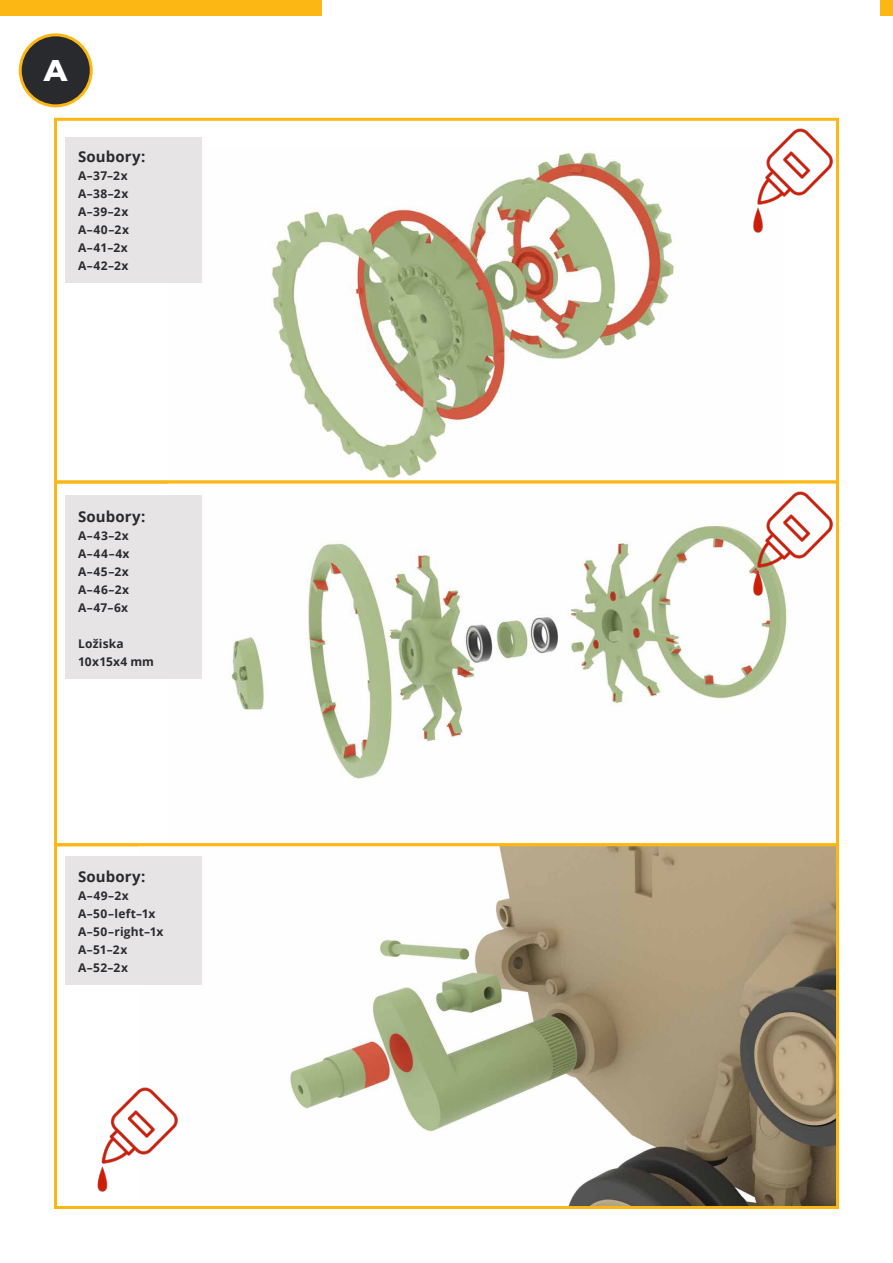
<style>
.page{position:relative;width:893px;height:1263px;background:#fff}
.page>*{position:absolute;margin:0;border:0;box-sizing:border-box;transform-origin:0 0}
.t1{font:800 30px "Montserrat";color:#fff}
.t2{font:700 15px "Open Sans";letter-spacing:.01em;color:#292a2e}
.t3{font:700 12px/18px "Open Sans";letter-spacing:.03em;color:#292a2e;text-align:justify}
</style>
<div class="page">
<div style="left:20px;top:35px;width:71px;height:71px;background:#292a2e;border-radius:50%"></div>
<div style="left:19px;top:33px;width:74px;height:74px;border:3px solid #fdb714;border-radius:50%"></div>
<div style="left:880px;top:0;width:13px;height:16px;background:#fdb714"></div>
<img style="left:272px;top:147px;width:404px;height:332px">
<div style="left:54px;top:118px;width:785px;height:365px;border:3px solid #fdb714"></div>
<div style="left:65px;top:138px;width:137px;height:145px;background:#e6e4e5"></div>
<img style="left:711px;top:121px;width:128px;height:127px">
<img style="left:231px;top:525px;width:560px;height:254px">
<div style="left:54px;top:480px;width:785px;height:366px;border:3px solid #fdb714"></div>
<img style="left:139px;top:847px;width:696px;height:358px">
<div style="left:54px;top:843px;width:785px;height:366px;border:3px solid #fdb714"></div>
<div style="left:65px;top:495px;width:137px;height:184px;background:#e6e4e5"></div>
<div style="left:65px;top:857px;width:137px;height:128px;background:#e6e4e5"></div>
<img style="left:711px;top:484px;width:128px;height:127px">
<img style="left:56px;top:1080px;width:127px;height:127px">
<div style="left:0;top:0;width:321px;height:16px;background:#fdb714"></div>
<h1 class="t1" style="left:44px;top:48px;width:25px">A</h1>
<p class="t2" style="left:78px;top:146px;width:69px">Soubory:</p>
<p class="t3" style="left:78px;top:166px;width:52px">A–37–2x A–38–2x A–39–2x A–40–2x A–41–2x A–42–2x</p>
<p class="t2" style="left:78px;top:506px;width:69px">Soubory:</p>
<p class="t3" style="left:78px;top:526px;width:53px">A–43–2x A–44–4x A–45–2x A–46–2x A–47–6x</p>
<p class="t3" style="left:78px;top:634px;width:77px">Ložiska<br>10x15x4 mm</p>
<p class="t2" style="left:78px;top:866px;width:69px">Soubory:</p>
<p class="t3" style="left:78px;top:886px;width:87px;text-align:left">A–49–2x<br>A–50–left–1x<br>A–50–right–1x<br>A–51–2x<br>A–52–2x</p>
</div>
